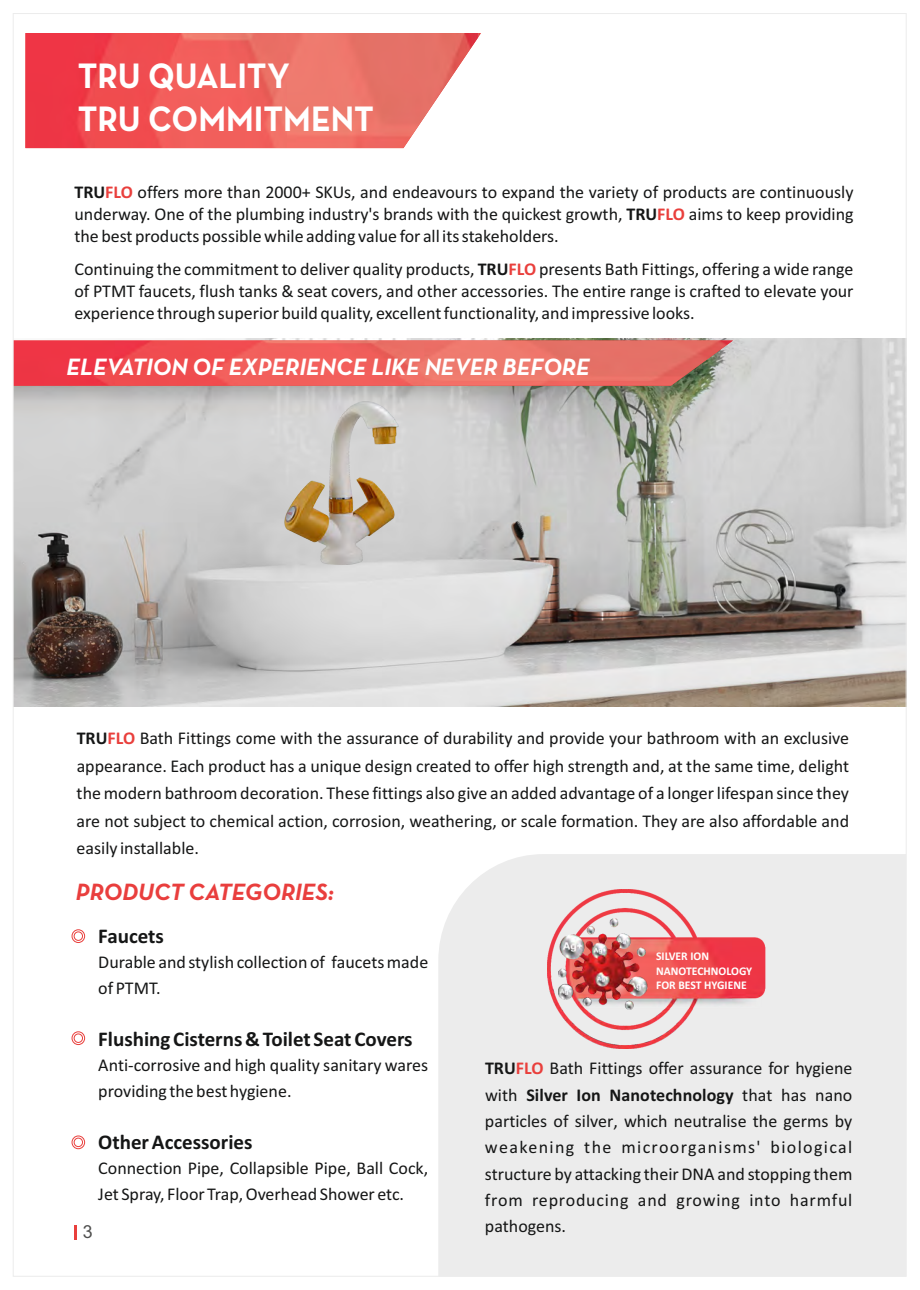
<style>
.page{position:relative;width:920px;height:1290px;background:#fff}
.page>*{position:absolute;margin:0;border:0;box-sizing:border-box;transform-origin:0 0}
.t1{font:700 36px/43.3px "Neutra Text";color:#fff;scale:.93 1}
.t2{font:italic 700 24.15px "Neutra Text";color:#fff}
.t3{font:italic 700 24px "Neutra Text";color:#e93e3d}
.t4{font:700 21px "Calibri";color:#151616}
.t5{font:18px/26.4px "Calibri";color:#151616;text-align:justify}
.t6{font:18px "Arial";color:#4e4e4d}
.t7{font:700 11.85px/14.4px "Calibri";color:#fff}
.s1{font-weight:700}
.s2{font-weight:700;color:#e93f3c}
</style>
<div class="page">
<div style="left:438px;top:854px;width:467px;height:421px;background:#ececec"></div>
<img style="left:25px;top:33px;width:453px;height:115px">
<img style="left:548px;top:890px;width:242px;height:158px">
<img style="left:558px;top:918px;width:95px;height:98px">
<img style="left:15px;top:338px;width:890px;height:368px">
<img style="left:285px;top:401px;width:114px;height:163px">
<img style="left:15px;top:340px;width:718px;height:46px">
<div style="left:72px;top:929px;width:13px;height:14px;border:1px solid #e93f3c;border-radius:50%"></div>
<div style="left:74px;top:931px;width:9px;height:10px;border:1px solid #e93f3c;border-radius:50%"></div>
<div style="left:72px;top:1031px;width:13px;height:14px;border:1px solid #e93f3c;border-radius:50%"></div>
<div style="left:74px;top:1033px;width:9px;height:10px;border:1px solid #e93f3c;border-radius:50%"></div>
<div style="left:72px;top:1135px;width:13px;height:14px;border:1px solid #e93f3c;border-radius:50%"></div>
<div style="left:74px;top:1138px;width:9px;height:9px;border:1px solid #e93f3c;border-radius:50%"></div>
<svg style="left:75px;top:1225px;width:2px;height:14px"></svg>
<h1 class="t1" style="left:78px;top:57px;width:320px">TRU QUALITY<br>TRU COMMITMENT</h1>
<p class="t5" style="left:74px;top:182px;width:781px;line-height:21.9px"><span class="s1">TRU</span><span class="s2">FLO</span> offers more than 2000+ SKUs, and endeavours to expand the variety of products are continuously underway. One of the plumbing industry's brands with the quickest growth, <span class="s1">TRU</span><span class="s2">FLO</span> aims to keep providing the best products possible while adding value for all its stakeholders.</p>
<p class="t5" style="left:74px;top:259px;width:781px;line-height:21.9px">Continuing the commitment to deliver quality products, <span class="s1">TRU</span><span class="s2">FLO</span> presents Bath Fittings, offering a wide range of PTMT faucets, flush tanks &amp; seat covers, and other accessories. The entire range is crafted to elevate your experience through superior build quality, excellent functionality, and impressive looks.</p>
<h2 class="t2" style="left:67px;top:358px;width:525px">ELEVATION OF EXPERIENCE LIKE NEVER BEFORE</h2>
<p class="t5" style="left:77px;top:726px;width:774px;line-height:27.5px"><span class="s1">TRU</span><span class="s2">FLO</span> Bath Fittings come with the assurance of durability and provide your bathroom with an exclusive appearance. Each product has a unique design created to offer high strength and, at the same time, delight the modern bathroom decoration. These fittings also give an added advantage of a longer lifespan since they are not subject to chemical action, corrosion, weathering, or scale formation. They are also affordable and easily installable.</p>
<h3 class="t3" style="left:76px;top:883px;width:260px">PRODUCT CATEGORIES:</h3>
<p class="t4" style="left:98px;top:927px;width:67px">Faucets</p>
<p class="t5" style="left:98px;top:950px;width:331px">Durable and stylish collection of faucets made of PTMT.</p>
<p class="t4" style="left:98px;top:1030px;width:316px">Flushing Cisterns &amp; Toilet Seat Covers</p>
<p class="t5" style="left:98px;top:1053px;width:331px">Anti-corrosive and high quality sanitary wares providing the best hygiene.</p>
<p class="t4" style="left:98px;top:1133px;width:156px">Other Accessories</p>
<p class="t5" style="left:98px;top:1156px;width:331px">Connection Pipe, Collapsible Pipe, Ball Cock,<br>Jet Spray, Floor Trap, Overhead Shower etc.</p>
<p class="t6" style="left:83px;top:1224px;width:11px">3</p>
<p class="t7" style="left:656px;top:950px;width:98px">SILVER ION<br>NANOTECHNOLOGY<br>FOR BEST HYGIENE</p>
<p class="t5" style="left:485px;top:1056px;width:369px"><span class="s1">TRU</span><span class="s2">FLO</span> Bath Fittings offer assurance for hygiene with <span class="s1">Silver Ion Nanotechnology</span> that has nano particles of silver, which neutralise the germs by weakening the microorganisms' biological structure by attacking their DNA and stopping them from reproducing and growing into harmful pathogens.</p>
</div>
